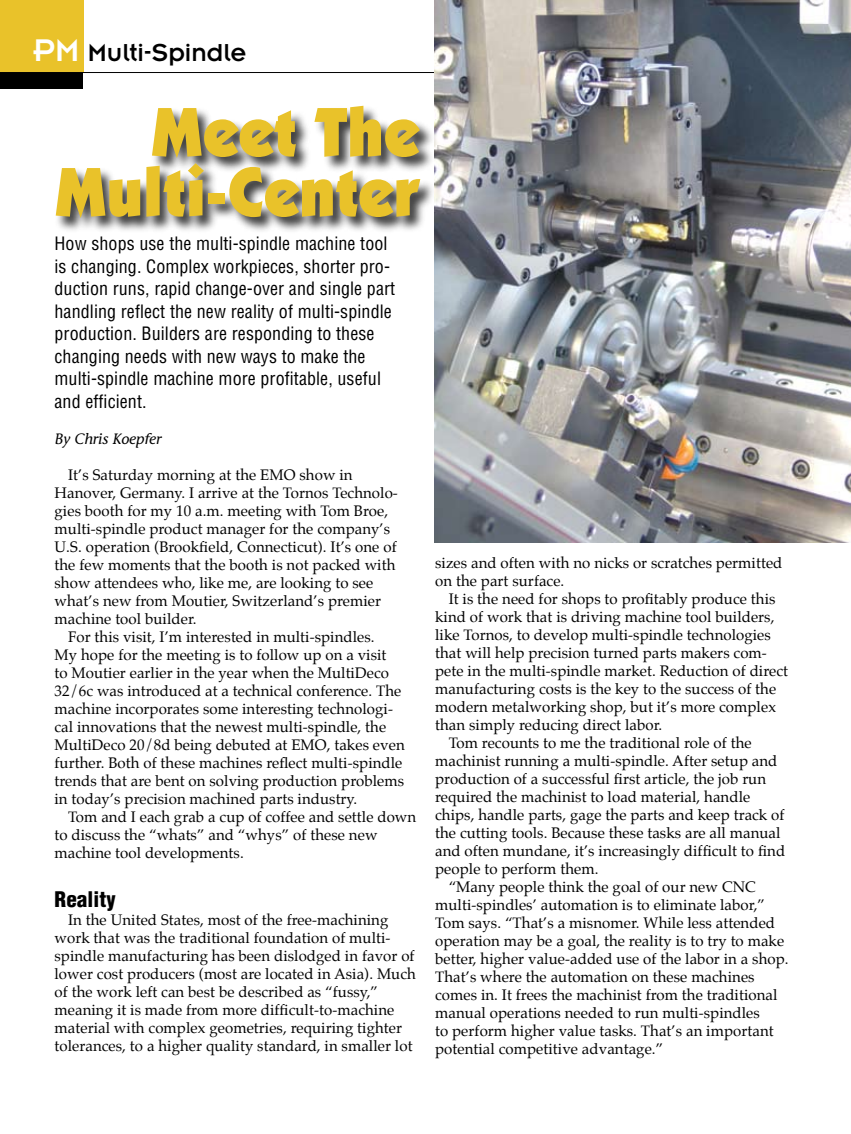
<style>
.page{position:relative;width:851px;height:1134px;background:#fff}
.page>*{position:absolute;margin:0;border:0;box-sizing:border-box;transform-origin:0 0}
.t1{font:900 69px/60px "Kabel IT Cby BT";color:#e9c22a;text-align:right;scale:.95 1}
.t2{font:27px "Insignia LT Std";color:#000}
.t3{font:900 condensed 21px "Helvetica LT Std";letter-spacing:.005em;color:#000}
.t4{font:condensed 18px/22.5px "Helvetica LT Std";letter-spacing:.005em;color:#000}
.t5{font:15px/18px "Palatino";letter-spacing:.005em;color:#000}
.t6{font:italic 500 15px "Stone Informal Std";color:#000}
.s1{font-size:34.5px;color:#fff}
</style>
<div class="page">
<div style="left:0;top:73px;width:83px;height:16px;background:#000"></div>
<div style="left:0;top:0;width:83px;height:72px;background:#e9c22a"></div>
<hr style="left:0;top:72px;width:850px;height:1px;background:#000">
<div style="left:54px;top:104px;width:382px;height:130px;background:#000;opacity:.75"></div>
<img style="left:434px;top:0;width:416px;height:542px">
<h2 class="t2" style="left:33px;top:39px;width:215px"><span class="s1">PM</span> Multi-Spindle</h2>
<h1 class="t1" style="left:55px;top:101px;width:385px">Meet The<br>Multi-Center</h1>
<p class="t4" style="left:55px;top:232px;width:342px">How shops use the multi-spindle machine tool is changing. Complex workpieces, shorter pro&shy;duction runs, rapid change-over and single part handling reflect the new reality of multi-spindle production. Builders are responding to these changing needs with new ways to make the multi-spindle machine more profitable, useful and efficient.</p>
<p class="t6" style="left:55px;top:430px;width:108px">By Chris Koepfer</p>
<p class="t5" style="left:68px;top:467px;width:286px">It’s Saturday morning at the EMO show in</p>
<p class="t5" style="left:55px;top:485px;width:345px">Hanover, Germany. I arrive at the Tornos Technolo-</p>
<p class="t5" style="left:55px;top:503px;width:335px">gies booth for my 10 a.m. meeting with Tom Broe,</p>
<p class="t5" style="left:55px;top:521px;width:337px">multi-spindle product manager for the company’s</p>
<p class="t5" style="left:55px;top:539px;width:343px">U.S. operation (Brookfield, Connecticut). It’s one of</p>
<p class="t5" style="left:55px;top:557px;width:342px">the few moments that the booth is not packed with</p>
<p class="t5" style="left:55px;top:575px;width:320px">show attendees who, like me, are looking to see</p>
<p class="t5" style="left:55px;top:593px;width:328px">what’s new from Moutier, Switzerland’s premier</p>
<p class="t5" style="left:55px;top:611px;width:144px">machine tool builder.</p>
<p class="t5" style="left:68px;top:629px;width:308px">For this visit, I’m interested in multi-spindles.</p>
<p class="t5" style="left:55px;top:647px;width:333px">My hope for the meeting is to follow up on a visit</p>
<p class="t5" style="left:55px;top:665px;width:336px">to Moutier earlier in the year when the MultiDeco</p>
<p class="t5" style="left:55px;top:683px;width:348px">32/6c was introduced at a technical conference. The</p>
<p class="t5" style="left:55px;top:701px;width:340px">machine incorporates some interesting technologi-</p>
<p class="t5" style="left:55px;top:719px;width:333px">cal innovations that the newest multi-spindle, the</p>
<p class="t5" style="left:55px;top:737px;width:352px">MultiDeco 20/8d being debuted at EMO, takes even</p>
<p class="t5" style="left:55px;top:755px;width:349px">further. Both of these machines reflect multi-spindle</p>
<p class="t5" style="left:55px;top:773px;width:351px">trends that are bent on solving production problems</p>
<p class="t5" style="left:54px;top:791px;width:304px">in today’s precision machined parts industry.</p>
<p class="t5" style="left:68px;top:809px;width:350px">Tom and I each grab a cup of coffee and settle down</p>
<p class="t5" style="left:54px;top:827px;width:324px">to discuss the “whats” and “whys” of these new</p>
<p class="t5" style="left:54px;top:845px;width:191px">machine tool developments.</p>
<h3 class="t3" style="left:55px;top:886px;width:63px">Reality</h3>
<p class="t5" style="left:55px;top:912px;width:363px;text-indent:14px">In the United States, most of the free-machining work that was the traditional foundation of multi&shy;spindle manufacturing has been dislodged in favor of lower cost producers (most are located in Asia). Much of the work left can best be described as “fussy,” meaning it is made from more difficult-to-machine material with complex geometries, requiring tighter tolerances, to a higher quality standard, in smaller lot</p>
<p class="t5" style="left:435px;top:555px;width:349px">sizes and often with no nicks or scratches permitted on the part surface.</p>
<p class="t5" style="left:448px;top:591px;width:328px">It is the need for shops to profitably produce this</p>
<p class="t5" style="left:435px;top:609px;width:341px">kind of work that is driving machine tool builders,</p>
<p class="t5" style="left:435px;top:627px;width:337px">like Tornos, to develop multi-spindle technologies</p>
<p class="t5" style="left:435px;top:645px;width:333px">that will help precision turned parts makers com-</p>
<p class="t5" style="left:435px;top:663px;width:354px">pete in the multi-spindle market. Reduction of direct</p>
<p class="t5" style="left:435px;top:681px;width:342px">manufacturing costs is the key to the success of the</p>
<p class="t5" style="left:435px;top:699px;width:342px">modern metalworking shop, but it’s more complex</p>
<p class="t5" style="left:435px;top:717px;width:228px">than simply reducing direct labor.</p>
<p class="t5" style="left:448px;top:735px;width:304px">Tom recounts to me the traditional role of the</p>
<p class="t5" style="left:435px;top:753px;width:344px">machinist running a multi-spindle. After setup and</p>
<p class="t5" style="left:435px;top:771px;width:332px">production of a successful first article, the job run</p>
<p class="t5" style="left:435px;top:789px;width:316px">required the machinist to load material, handle</p>
<p class="t5" style="left:435px;top:807px;width:351px">chips, handle parts, gage the parts and keep track of</p>
<p class="t5" style="left:435px;top:825px;width:347px">the cutting tools. Because these tasks are all manual</p>
<p class="t5" style="left:435px;top:843px;width:351px">and often mundane, it’s increasingly difficult to find</p>
<p class="t5" style="left:435px;top:861px;width:165px">people to perform them.</p>
<p class="t5" style="left:448px;top:879px;width:309px">“Many people think the goal of our new CNC</p>
<p class="t5" style="left:435px;top:897px;width:331px">multi-spindles’ automation is to eliminate labor,”</p>
<p class="t5" style="left:435px;top:915px;width:341px">Tom says. “That’s a misnomer. While less attended</p>
<p class="t5" style="left:435px;top:933px;width:350px">operation may be a goal, the reality is to try to make</p>
<p class="t5" style="left:435px;top:951px;width:355px">better, higher value-added use of the labor in a shop.</p>
<p class="t5" style="left:435px;top:969px;width:321px">That’s where the automation on these machines</p>
<p class="t5" style="left:435px;top:987px;width:344px">comes in. It frees the machinist from the traditional</p>
<p class="t5" style="left:435px;top:1005px;width:326px">manual operations needed to run multi-spindles</p>
<p class="t5" style="left:435px;top:1023px;width:340px">to perform higher value tasks. That’s an important</p>
<p class="t5" style="left:435px;top:1041px;width:230px">potential competitive advantage.”</p>
</div>
